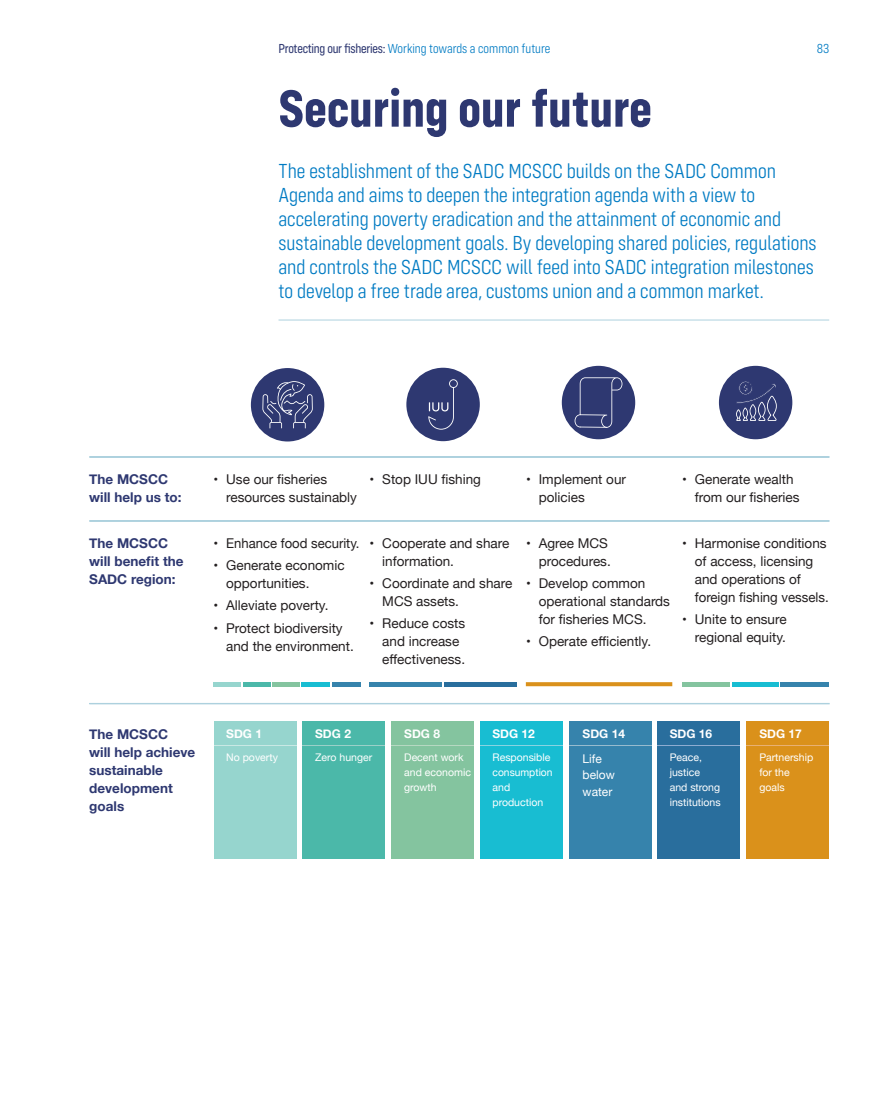
<style>
.page{position:relative;width:893px;height:1106px;background:#fff}
.page>*{position:absolute;margin:0;border:0;box-sizing:border-box;transform-origin:0 0}
.Main_Heading{font:700 54px "Config Condensed";color:#2e3871}
.Intro_text{font:300 21px/24px "Config Condensed";color:#007bc3}
.Bodycopy{font:13.5px/18px "Helvetica Neue";color:#231f20}
.Bodycopy-2{font:700 13.5px/18px "Helvetica Neue";color:#2e3871}
.t1{font:300 13.5px "Config Condensed";color:#007bc3}
.Bodycopy-3{font:700 12px "Helvetica Neue";color:#fff}
.Bodycopy-4{font:12px/16.5px "Helvetica Neue";color:#fff}
.Bodycopy-5{font:10.5px/15px "Helvetica Neue";color:#fff}
.s1{font-weight:400;color:#2e3871}
</style>
<div class="page">
<hr style="left:279px;top:320px;width:550px;height:1px;background:#add1de">
<div style="left:251px;top:368px;width:73px;height:73px;background:#2e3871;border-radius:50%"></div>
<svg style="left:262px;top:381px;width:51px;height:47px"></svg>
<div style="left:406px;top:368px;width:74px;height:73px;background:#2e3871;border-radius:50%"></div>
<svg style="left:428px;top:379px;width:30px;height:50px"></svg>
<div style="left:562px;top:366px;width:73px;height:73px;background:#2e3871;border-radius:50%"></div>
<svg style="left:575px;top:377px;width:47px;height:51px"></svg>
<div style="left:719px;top:366px;width:73px;height:73px;background:#2e3871;border-radius:50%"></div>
<svg style="left:736px;top:381px;width:41px;height:40px"></svg>
<div style="left:214px;top:721px;width:82px;height:137px;background:#96d5ce"></div>
<hr style="left:214px;top:745px;width:82px;height:1px;background:#c9e8e4">
<div style="left:302px;top:721px;width:83px;height:137px;background:#4bb8a9"></div>
<hr style="left:302px;top:745px;width:83px;height:1px;background:#9bd0c8">
<div style="left:391px;top:721px;width:83px;height:137px;background:#84c49f"></div>
<hr style="left:391px;top:745px;width:83px;height:1px;background:#b6d8c1">
<div style="left:480px;top:721px;width:83px;height:137px;background:#18bdd2"></div>
<hr style="left:480px;top:745px;width:83px;height:1px;background:#88d3e1">
<div style="left:569px;top:721px;width:83px;height:137px;background:#3683ac"></div>
<hr style="left:569px;top:745px;width:83px;height:1px;background:#97bbce">
<div style="left:657px;top:721px;width:83px;height:137px;background:#296e9d"></div>
<hr style="left:658px;top:745px;width:82px;height:1px;background:#8dacd1">
<div style="left:746px;top:721px;width:83px;height:137px;background:#da911b"></div>
<hr style="left:746px;top:745px;width:83px;height:1px;background:#e8b073">
<hr style="left:213px;top:682px;width:28px;height:4px;background:#96d5ce">
<hr style="left:243px;top:682px;width:27px;height:4px;background:#4bb8a9">
<hr style="left:272px;top:682px;width:28px;height:4px;background:#84c49f">
<hr style="left:302px;top:682px;width:28px;height:4px;background:#18bdd2">
<hr style="left:332px;top:682px;width:28px;height:4px;background:#3683ac">
<hr style="left:370px;top:682px;width:72px;height:4px;background:#3683ac">
<hr style="left:444px;top:682px;width:72px;height:4px;background:#296e9d">
<svg style="left:526px;top:682px;width:146px;height:4px"></svg>
<hr style="left:682px;top:682px;width:48px;height:4px;background:#84c49f">
<hr style="left:732px;top:682px;width:47px;height:4px;background:#18bdd2">
<hr style="left:781px;top:682px;width:48px;height:4px;background:#3683ac">
<div style="left:89px;top:520px;width:740px;height:1px;border:1px solid #add1de"></div>
<div style="left:89px;top:456px;width:740px;height:1px;border:1px solid #add1de"></div>
<div style="left:89px;top:703px;width:740px;height:1px;border:1px solid #add1de"></div>
<p class="t1" style="left:279px;top:41px;width:273px"><span class="s1">Protecting our fisheries:</span> Working towards a common future</p>
<p class="t1" style="left:817px;top:41px;width:14px">83</p>
<p class="Main_Heading" style="left:279px;top:77px;width:375px">Securing our future</p>
<p class="Intro_text" style="left:279px;top:159px;width:540px">The establishment of the SADC MCSCC builds on the SADC Common Agenda and aims to deepen the integration agenda with a view to accelerating poverty eradication and the attainment of economic and sustainable development goals. By developing shared policies, regulations and controls the SADC MCSCC will feed into SADC integration milestones to develop a free trade area, customs union and a common market.</p>
<p class="Bodycopy-2" style="left:89px;top:471px;width:94px">The MCSCC will help us to:</p>
<p class="Bodycopy-2" style="left:89px;top:534px;width:96px">The MCSCC will benefit the<br>SADC region:</p>
<p class="Bodycopy" style="left:226px;top:471px;width:132px;text-indent:-13px">• Use our fisheries resources sustainably</p>
<p class="Bodycopy" style="left:369px;top:471px;width:113px">• Stop IUU fishing</p>
<p class="Bodycopy" style="left:539px;top:471px;width:89px;text-indent:-13px">• Implement our policies</p>
<p class="Bodycopy" style="left:695px;top:471px;width:106px;text-indent:-13px">• Generate wealth from our fisheries</p>
<p class="Bodycopy" style="left:213px;top:534px;width:148px">• Enhance food security.</p>
<p class="Bodycopy" style="left:226px;top:557px;width:120px;text-indent:-13px">• Generate economic opportunities.</p>
<p class="Bodycopy" style="left:213px;top:597px;width:117px">• Alleviate poverty.</p>
<p class="Bodycopy" style="left:226px;top:619px;width:129px;text-indent:-13px">• Protect biodiversity and the environment.</p>
<p class="Bodycopy" style="left:382px;top:534px;width:129px;text-indent:-13px">• Cooperate and share information.</p>
<p class="Bodycopy" style="left:382px;top:575px;width:132px;text-indent:-13px">• Coordinate and share<br>MCS assets.</p>
<p class="Bodycopy" style="left:382px;top:615px;width:85px;text-indent:-13px">• Reduce costs and increase effectiveness.</p>
<p class="Bodycopy" style="left:526px;top:534px;width:86px;text-align:right">• Agree MCS procedures.</p>
<p class="Bodycopy" style="left:539px;top:575px;width:133px;text-indent:-13px">• Develop common operational standards for fisheries MCS.</p>
<p class="Bodycopy" style="left:526px;top:633px;width:127px">• Operate efficiently.</p>
<p class="Bodycopy" style="left:695px;top:534px;width:136px;text-indent:-13px">• Harmonise conditions of access, licensing and operations of foreign fishing vessels.</p>
<p class="Bodycopy" style="left:682px;top:611px;width:106px;text-align:right">• Unite to ensure regional equity.</p>
<p class="Bodycopy-2" style="left:89px;top:725px;width:107px">The MCSCC<br>will help achieve sustainable development goals</p>
<p class="Bodycopy-3" style="left:226px;top:724px;width:37px">SDG 1</p>
<p class="Bodycopy-5" style="left:226px;top:750px;width:53px">No poverty</p>
<p class="Bodycopy-3" style="left:315px;top:724px;width:37px">SDG 2</p>
<p class="Bodycopy-5" style="left:315px;top:750px;width:58px">Zero hunger</p>
<p class="Bodycopy-3" style="left:404px;top:724px;width:37px">SDG 8</p>
<p class="Bodycopy-5" style="left:404px;top:750px;width:68px">Decent work and economic growth</p>
<p class="Bodycopy-3" style="left:492px;top:724px;width:44px">SDG 12</p>
<p class="Bodycopy-5" style="left:492px;top:750px;width:62px">Responsible consumption and production</p>
<p class="Bodycopy-3" style="left:583px;top:724px;width:44px">SDG 14</p>
<p class="Bodycopy-4" style="left:583px;top:751px;width:34px">Life below water</p>
<p class="Bodycopy-3" style="left:670px;top:724px;width:44px">SDG 16</p>
<p class="Bodycopy-5" style="left:670px;top:750px;width:52px">Peace, justice<br>and strong institutions</p>
<p class="Bodycopy-3" style="left:759px;top:724px;width:44px">SDG 17</p>
<p class="Bodycopy-5" style="left:759px;top:750px;width:55px">Partnership for the goals</p>
</div>
